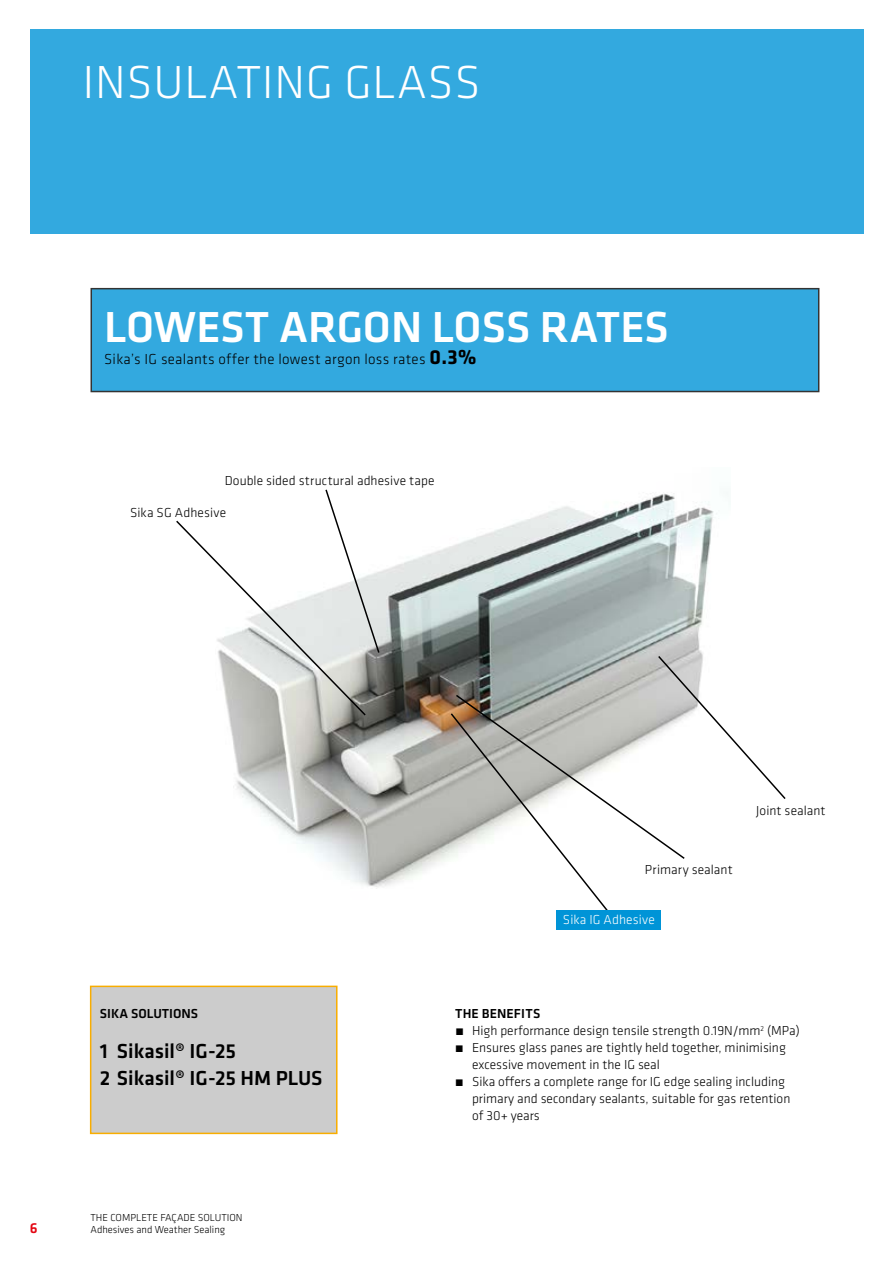
<style>
.page{position:relative;width:893px;height:1263px;background:#fff}
.page>*{position:absolute;margin:0;border:0;box-sizing:border-box;transform-origin:0 0}
.t1{font:300 48px "Klavika";letter-spacing:.015em;color:#fff}
.t2{font:500 45px "Klavika";color:#fff}
.t3{font:500 21px/27.5px "Klavika";color:#000}
.t4{font:300 15px "Klavika";letter-spacing:.02em;color:#000}
.t5{font:500 15px "Klavika";color:#e30613}
.t6{font:300 13.5px "Klavika";color:#000}
.t7{font:500 13.5px "Klavika";letter-spacing:.005em;color:#000}
.t8{font:300 13.5px "Klavika";letter-spacing:.01em;color:#fff}
.t9{font:300 10.5px "Klavika";color:#000}
.s1{font-weight:700;font-size:21px}
</style>
<div class="page">
<div style="left:30px;top:30px;width:833px;height:204px;background:#33a9df"></div>
<img style="left:116px;top:493px;width:601px;height:493px">
<div style="left:91px;top:289px;width:728px;height:102px;background:#33a9df"></div>
<div style="left:91px;top:288px;width:728px;height:104px;border:2px solid #000"></div>
<svg style="left:175px;top:489px;width:206px;height:228px"></svg>
<svg style="left:449px;top:654px;width:337px;height:260px"></svg>
<div style="left:557px;top:910px;width:104px;height:19px;background:#0094d7"></div>
<div style="left:90px;top:986px;width:248px;height:148px;background:#ccc;border:2px solid #f8ad00"></div>
<h1 class="t1" style="left:83px;top:53px;width:399px">INSULATING GLASS</h1>
<h2 class="t2" style="left:104px;top:296px;width:566px">LOWEST ARGON LOSS RATES</h2>
<p class="t4" style="left:104px;top:350px;width:374px">Sika’s IG sealants offer the lowest argon loss rates <span class="s1">0.3%</span></p>
<p class="t6" style="left:225px;top:472px;width:211px">Double sided structural adhesive tape</p>
<p class="t6" style="left:130px;top:504px;width:98px">Sika SG Adhesive</p>
<p class="t7" style="left:100px;top:1004px;width:100px">SIKA SOLUTIONS</p>
<h3 class="t3" style="left:100px;top:1037px;width:224px">1 Sikasil® IG-25<br>2 Sikasil® IG-25 HM PLUS</h3>
<p class="t9" style="left:91px;top:1211px;width:154px">THE COMPLETE FAÇADE SOLUTION</p>
<p class="t5" style="left:30px;top:1218px;width:9px">6</p>
<p class="t9" style="left:91px;top:1223px;width:136px">Adhesives and Weather Sealing</p>
<p class="t6" style="left:645px;top:861px;width:89px">Primary sealant</p>
<p class="t8" style="left:563px;top:911px;width:93px">Sika IG Adhesive</p>
<p class="t6" style="left:756px;top:802px;width:71px">Joint sealant</p>
<p class="t7" style="left:455px;top:1004px;width:87px">THE BENEFITS</p>
<p class="t6" style="left:455px;top:1022px;width:346px">́ High performance design tensile strength 0.19N/mm<sup>2</sup> (MPa)</p>
<p class="t6" style="left:455px;top:1039px;width:332px">́ Ensures glass panes are tightly held together, minimising</p>
<p class="t6" style="left:472px;top:1056px;width:189px">excessive movement in the IG seal</p>
<p class="t6" style="left:455px;top:1073px;width:332px">́ Sika offers a complete range for IG edge sealing including</p>
<p class="t6" style="left:472px;top:1090px;width:320px">primary and secondary sealants, suitable for gas retention</p>
<p class="t6" style="left:472px;top:1107px;width:69px">of 30+ years</p>
</div>
